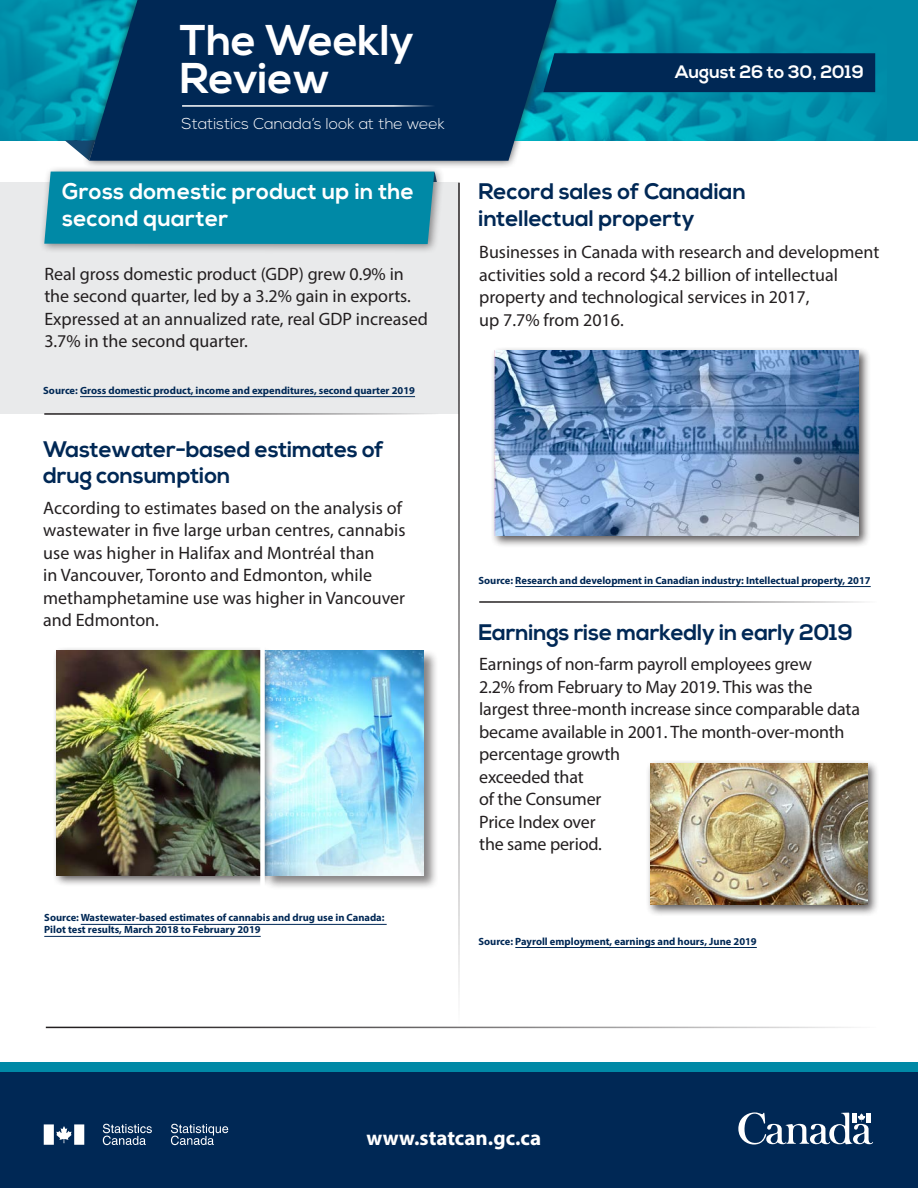
<style>
.page{position:relative;width:918px;height:1188px;background:#fff}
.page>*{position:absolute;margin:0;border:0;box-sizing:border-box;transform-origin:0 0}
.t1{font:700 42.9px/37.5px "Nexa";color:#fff}
.t2{font:700 22.5px/25.5px "Nexa";letter-spacing:-.01em;color:#002855}
.t3{font:700 22.5px/27px "Nexa";letter-spacing:.01em;color:#fff}
.t4{font:700 21px "Myriad Pro";color:#fff}
.t5{font:18px/22.5px "Myriad Pro";color:#231f20}
.t6{font:700 18px "Nexa";color:#fff}
.t7{font:300 15.75px "Nexa";color:#fff}
.t8{font:700 10.5px/12px "Myriad Pro";color:#002855}
</style>
<div class="page">
<div style="left:0;top:1072px;width:918px;height:116px;background:#002855"></div>
<div style="left:0;top:0;width:918px;height:140px;background:#0089a6"></div>
<svg style="left:65px;top:140px;width:17px;height:15px"></svg>
<img style="left:564px;top:0;width:312px;height:140px">
<img style="left:4px;top:0;width:78px;height:140px">
<div style="left:82px;top:0;width:482px;height:169px;background:#231f20;opacity:.75"></div>
<svg style="left:89px;top:0;width:468px;height:161px;background:#03355f"></svg>
<svg style="left:738px;top:1112px;width:135px;height:33px"></svg>
<svg style="left:44px;top:1124px;width:40px;height:21px"></svg>
<svg style="left:171px;top:1124px;width:57px;height:21px"></svg>
<svg style="left:103px;top:1124px;width:49px;height:21px"></svg>
<div style="left:543px;top:53px;width:332px;height:39px;background:#002855"></div>
<div style="left:0;top:1062px;width:918px;height:10px;background:#0089a6"></div>
<hr style="left:46px;top:1027px;width:830px;height:1px;background:#231f20">
<div style="left:0;top:182px;width:459px;height:232px;background:#e9eaeb"></div>
<div style="left:39px;top:166px;width:405px;height:89px;background:#231f20;opacity:.5"></div>
<div style="left:44px;top:172px;width:397px;height:72px;background:#0089a6"></div>
<hr style="left:515px;top:947px;width:242px;height:1px;background:#002855">
<hr style="left:81px;top:924px;width:306px;height:1px;background:#002855">
<hr style="left:44px;top:936px;width:217px;height:1px;background:#002855">
<hr style="left:515px;top:586px;width:356px;height:1px;background:#002855">
<hr style="left:458px;top:183px;width:2px;height:841px;background:#231f20">
<hr style="left:479px;top:601px;width:398px;height:2px;background:#231f20">
<hr style="left:44px;top:413px;width:395px;height:2px;background:#231f20">
<hr style="left:80px;top:396px;width:335px;height:1px;background:#002855">
<hr style="left:182px;top:105px;width:264px;height:2px;background:#fff">
<div style="left:263px;top:649px;width:175px;height:241px;background:#231f20;opacity:.55"></div>
<img style="left:273px;top:651px;width:150px;height:224px">
<div style="left:490px;top:346px;width:380px;height:202px;background:#231f20;opacity:.75"></div>
<img style="left:494px;top:350px;width:364px;height:186px">
<div style="left:646px;top:759px;width:233px;height:158px;background:#231f20;opacity:.75"></div>
<img style="left:650px;top:763px;width:217px;height:142px">
<div style="left:52px;top:646px;width:221px;height:241px;background:#231f20;opacity:.75"></div>
<img style="left:56px;top:651px;width:204px;height:224px">
<div style="left:260px;top:629px;width:5px;height:271px;background:#fff"></div>
<h1 class="t1" style="left:180px;top:23px;width:236px">The Weekly<br>Review</h1>
<p class="t7" style="left:182px;top:114px;width:265px">Statistics Canada’s look at the week</p>
<p class="t3" style="left:62px;top:178px;width:353px">Gross domestic product up in the second quarter</p>
<p class="t5" style="left:44px;top:262px;width:385px">Real gross domestic product (GDP) grew 0.9% in the second quarter, led by a 3.2% gain in exports.<br>Expressed at an annualized rate, real GDP increased 3.7% in the second quarter.</p>
<p class="t8" style="left:43px;top:384px;width:373px">Source: Gross domestic product, income and expenditures, second quarter 2019</p>
<p class="t2" style="left:43px;top:438px;width:342px">Wastewater-based estimates of drug consumption</p>
<p class="t5" style="left:43px;top:496px;width:364px">According to estimates based on the analysis of wastewater in five large urban centres, cannabis use was higher in Halifax and Montréal than<br>in Vancouver, Toronto and Edmonton, while methamphetamine use was higher in Vancouver and Edmonton.</p>
<p class="t8" style="left:44px;top:912px;width:342px">Source: Wastewater-based estimates of cannabis and drug use in Canada:<br>Pilot test results, March 2018 to February 2019</p>
<p class="t6" style="left:675px;top:62px;width:190px">August 26 to 30, 2019</p>
<p class="t2" style="left:478px;top:179px;width:269px;line-height:27px">Record sales of Canadian intellectual property</p>
<p class="t5" style="left:479px;top:241px;width:402px">Businesses in Canada with research and development activities sold a record $4.2 billion of intellectual property and technological services in 2017,<br>up 7.7% from 2016.</p>
<p class="t8" style="left:478px;top:574px;width:394px">Source: Research and development in Canadian industry: Intellectual property, 2017</p>
<p class="t2" style="left:478px;top:620px;width:376px">Earnings rise markedly in early 2019</p>
<p class="t5" style="left:479px;top:653px;width:382px">Earnings of non-farm payroll employees grew<br>2.2% from February to May 2019. This was the largest three-month increase since comparable data became available in 2001. The month-over-month percentage growth<br>exceeded that<br>of the Consumer<br>Price Index over<br>the same period.</p>
<p class="t8" style="left:478px;top:935px;width:280px">Source: Payroll employment, earnings and hours, June 2019</p>
<p class="t4" style="left:367px;top:1125px;width:176px">www.statcan.gc.ca</p>
</div>
